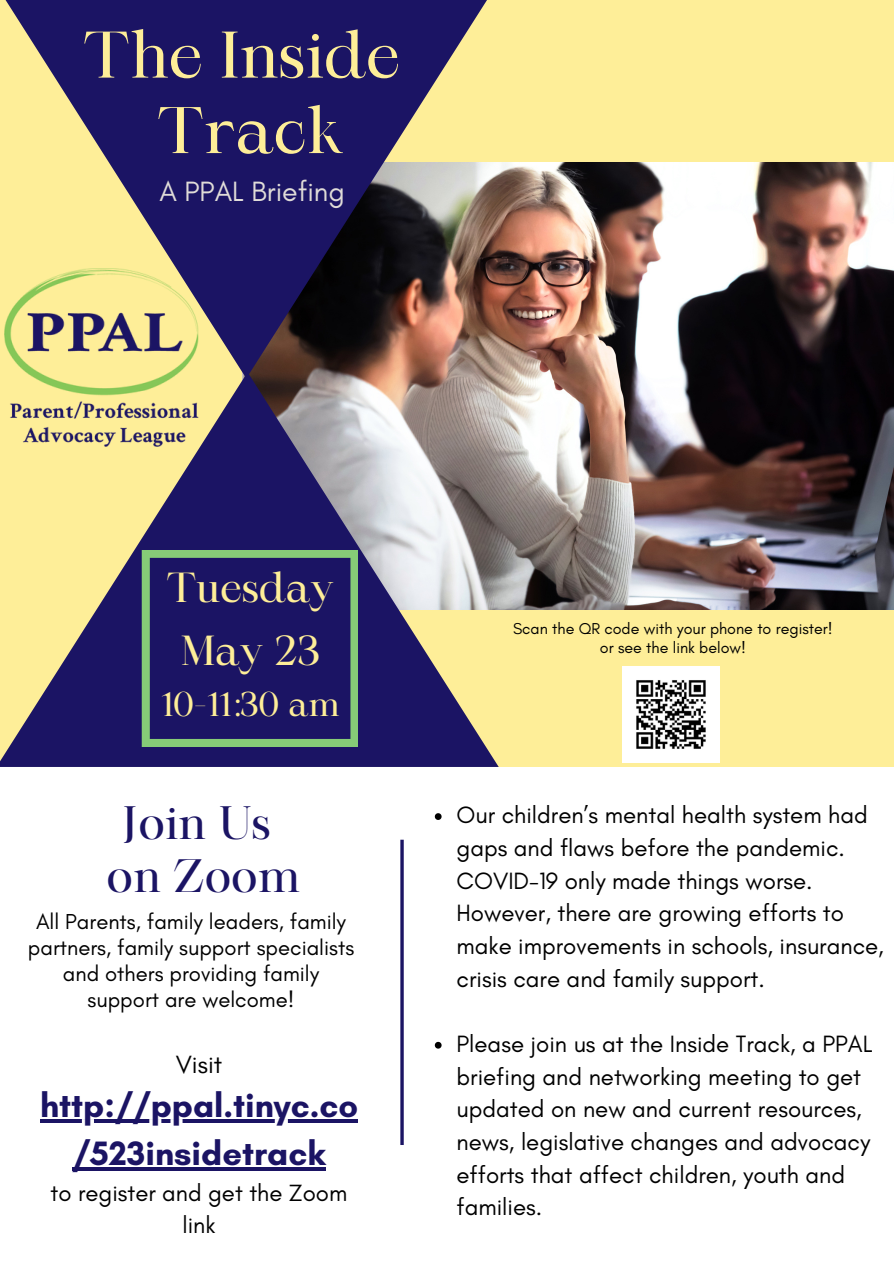
<style>
.page{position:relative;width:894px;height:1264px;background:#fff}
.page>*{position:absolute;margin:0;border:0;box-sizing:border-box;transform-origin:0 0}
.t1{font:63px/75.4px "Maharlika";color:#feee98;text-align:center}
.t2{font:44.85px/52.9px "Maharlika";color:#1b1464;text-align:center}
.t3{font:40.2px/63px "Maharlika";color:#feee98;text-align:center}
.t4{font:700 34.35px/47.2px "Glacial Indifference";color:#1b1464;text-align:center}
.t5{font:33px "Maharlika";color:#feee98}
.t6{font:28.5px "Glacial Indifference";color:#e0dcd8}
.t7{font:25.35px "Glacial Indifference";color:#000}
.t8{font:24px/32.7px "Glacial Indifference";color:#000}
.t9{font:23.85px/32.7px "Glacial Indifference";color:#000;text-align:center}
.t10{font:22.05px/26.1px "Glacial Indifference";color:#000;text-align:center}
.t11{font:16.05px/19.2px "Glacial Indifference";color:#000;text-align:center}
</style>
<div class="page">
<div style="left:0;top:0;width:893px;height:766px;background:#feee98"></div>
<img style="left:487px;top:162px;width:406px;height:447px">
<svg style="left:0;top:372px;width:498px;height:395px"></svg>
<svg style="left:142px;top:550px;width:216px;height:196px"></svg>
<hr style="left:400px;top:839px;width:3px;height:305px;background:#1b1464">
<svg style="left:6px;top:0;width:481px;height:378px;fill:#1b1464"></svg>
<img style="left:5px;top:269px;width:193px;height:178px">
<img style="left:622px;top:666px;width:96px;height:96px">
<svg style="left:434px;top:813px;width:7px;height:7px"></svg>
<svg style="left:434px;top:1041px;width:7px;height:7px"></svg>
<hr style="left:40px;top:1119px;width:318px;height:3px;background:#1b1464">
<svg style="left:72px;top:1167px;width:253px;height:3px"></svg>
<h1 class="t1" style="left:83px;top:23px;width:318px">The Inside<br>Track</h1>
<p class="t6" style="left:159px;top:174px;width:187px">A PPAL Briefing</p>
<h3 class="t3" style="left:166px;top:560px;width:169px">Tuesday<br>May 23</h3>
<h3 class="t5" style="left:161px;top:690px;width:180px">10-11:30 am</h3>
<h2 class="t2" style="left:107px;top:800px;width:194px">Join Us on Zoom</h2>
<p class="t10" style="left:28px;top:907px;width:328px">All Parents, family leaders, family partners, family support specialists and others providing family support are welcome!</p>
<p class="t7" style="left:176px;top:1049px;width:48px">Visit</p>
<h3 class="t4" style="left:40px;top:1081px;width:320px">http://ppal.tinyc.co /523insidetrack</h3>
<p class="t9" style="left:51px;top:1175px;width:298px">to register and get the Zoom link</p>
<p class="t11" style="left:513px;top:618px;width:321px">Scan the QR code with your phone to register! or see the link below!</p>
<p class="t8" style="left:456px;top:798px;width:429px">Our children’s mental health system had gaps and flaws before the pandemic.<br>COVID-19 only made things worse.<br>However, there are growing efforts to make improvements in schools, insurance, crisis care and family support.</p>
<p class="t8" style="left:456px;top:1027px;width:417px">Please join us at the Inside Track, a PPAL briefing and networking meeting to get updated on new and current resources, news, legislative changes and advocacy efforts that affect children, youth and families.</p>
</div>
